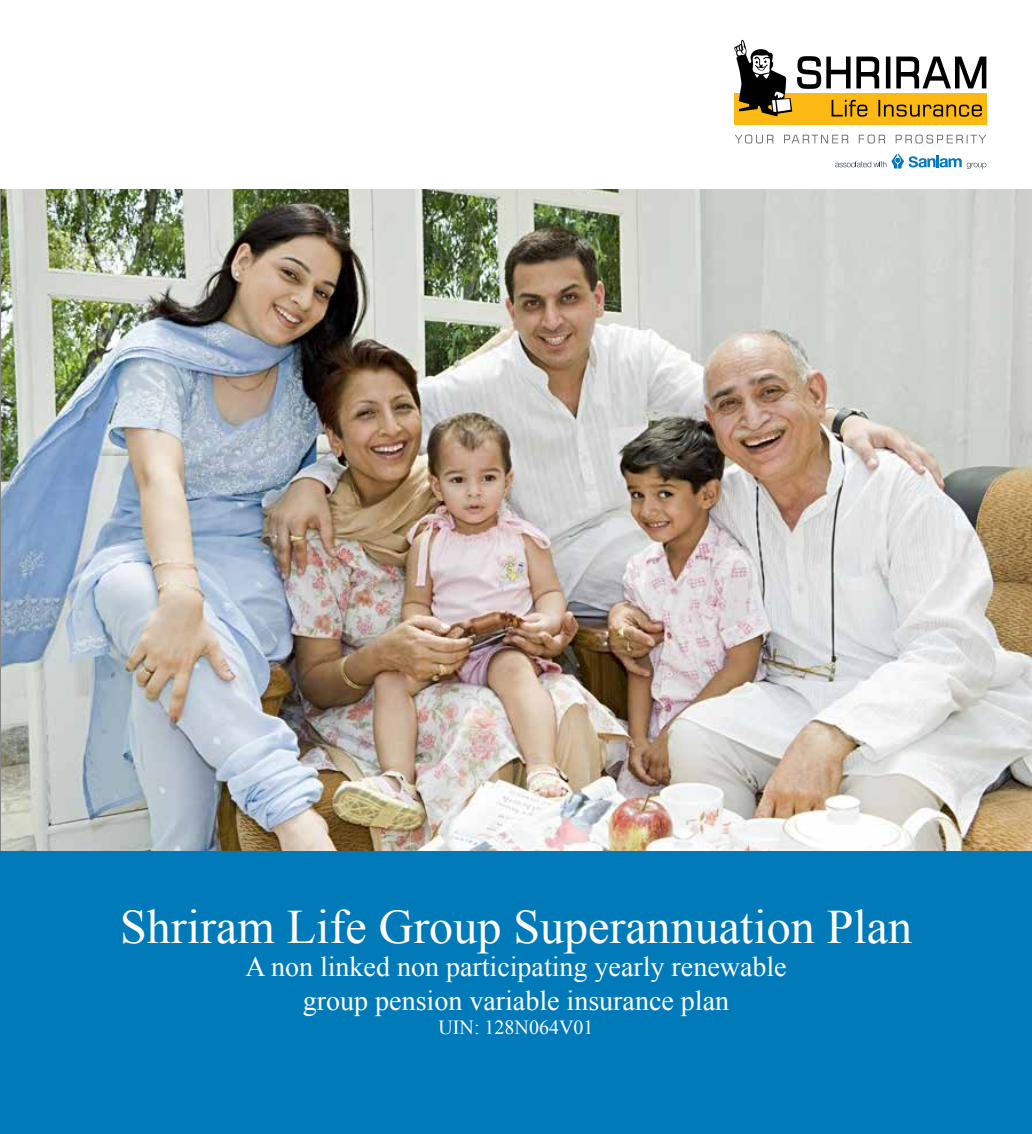
<style>
.page{position:relative;width:1032px;height:1134px;background:#fff}
.page>*{position:absolute;margin:0;border:0;box-sizing:border-box;transform-origin:0 0}
.t1{font:48px "Times New Roman";color:#fff}
.t2{font:28px/33.6px "Times New Roman";color:#fff;text-align:center}
.t3{font:20px "Times New Roman";color:#fff}
</style>
<div class="page">
<img style="left:2px;top:189px;width:1030px;height:663px">
<div style="left:734px;top:93px;width:252px;height:32px;background:#fdb913"></div>
<svg style="left:734px;top:40px;width:252px;height:77px"></svg>
<svg style="left:735px;top:135px;width:251px;height:9px"></svg>
<svg style="left:835px;top:153px;width:151px;height:16px"></svg>
<div style="left:0;top:852px;width:1032px;height:282px;background:#007ab9"></div>
<h1 class="t1" style="left:120px;top:894px;width:793px">Shriram Life Group Superannuation Plan</h1>
<p class="t2" style="left:245px;top:950px;width:543px">A non linked non participating yearly renewable group pension variable insurance plan</p>
<p class="t3" style="left:438px;top:1014px;width:156px">UIN: 128N064V01</p>
</div>
